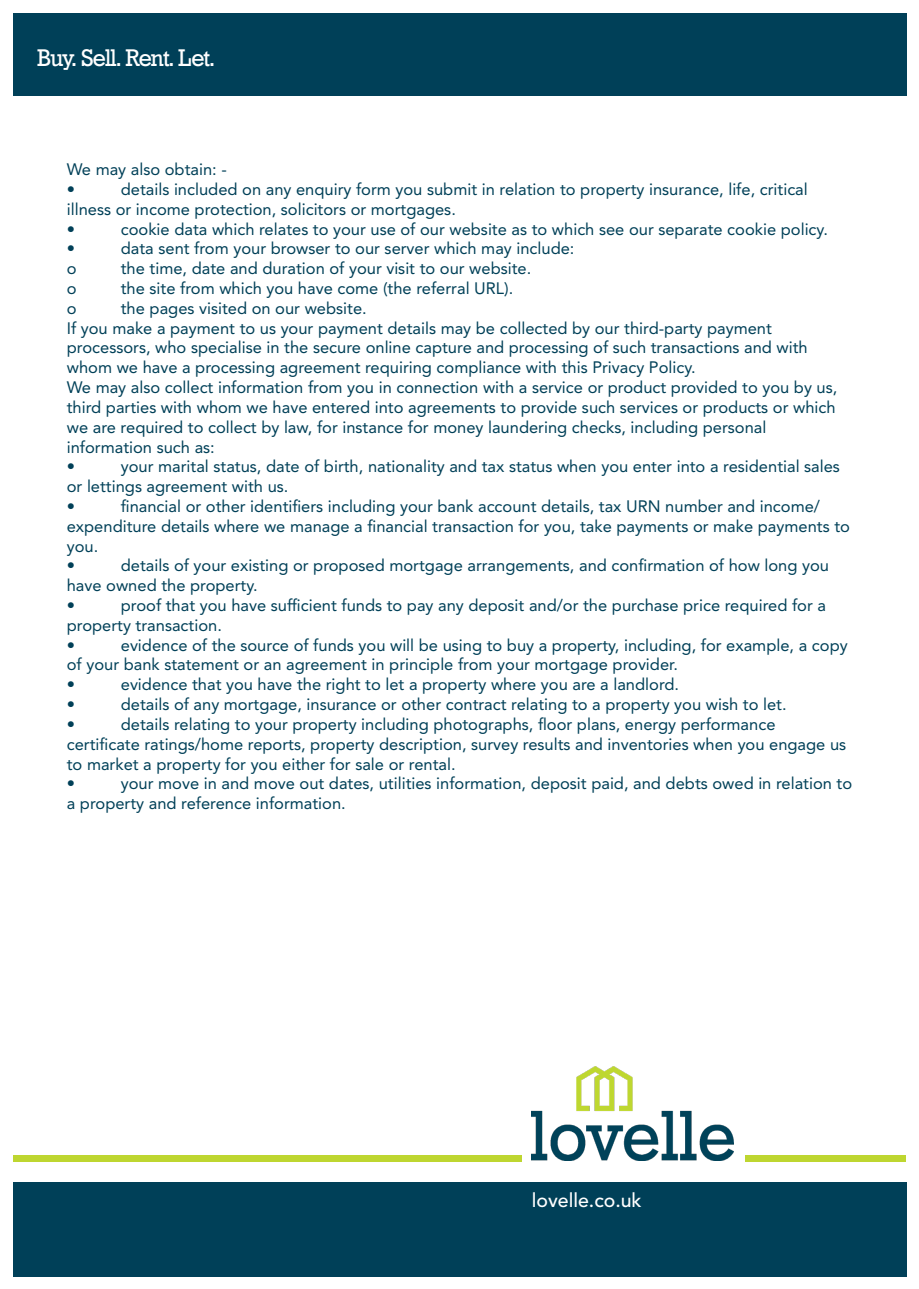
<style>
.page{position:relative;width:919px;height:1289px;background:#fff}
.page>*{position:absolute;margin:0;border:0;box-sizing:border-box;transform-origin:0 0}
.t1{font:24px "Geo Slb 712 Md BT";letter-spacing:-.04em;color:#fff}
.t2{font:500 19.5px "Avenir LT Std";color:#fff}
.t3{font:16.5px/19.8px "Avenir LT Std";color:#004058}
</style>
<div class="page">
<div style="left:13px;top:13px;width:893px;height:83px;background:#004058"></div>
<div style="left:13px;top:1181px;width:893px;height:95px;background:#004058"></div>
<img style="left:531px;top:1066px;width:202px;height:94px">
<div style="left:745px;top:1154px;width:161px;height:7px;background:#bed630"></div>
<div style="left:13px;top:1154px;width:508px;height:7px;background:#bed630"></div>
<p class="t1" style="left:37px;top:42px;width:180px">Buy. Sell. Rent. Let.</p>
<p class="t3" style="left:67px;top:160px;width:162px">We may also obtain: -</p>
<p class="t3" style="left:67px;top:179px;width:10px">•</p>
<p class="t3" style="left:67px;top:179px;width:742px;text-indent:54px">details included on any enquiry form you submit in relation to property insurance, life, critical illness or income protection, solicitors or mortgages.</p>
<p class="t3" style="left:67px;top:219px;width:10px">•</p>
<p class="t3" style="left:121px;top:219px;width:708px">cookie data which relates to your use of our website as to which see our separate cookie policy.</p>
<p class="t3" style="left:67px;top:239px;width:10px">•</p>
<p class="t3" style="left:121px;top:239px;width:455px">data sent from your browser to our server which may include:</p>
<p class="t3" style="left:67px;top:259px;width:11px">o</p>
<p class="t3" style="left:121px;top:259px;width:412px">the time, date and duration of your visit to our website.</p>
<p class="t3" style="left:67px;top:278px;width:11px">o</p>
<p class="t3" style="left:121px;top:278px;width:394px">the site from which you have come (the referral URL).</p>
<p class="t3" style="left:67px;top:298px;width:11px">o</p>
<p class="t3" style="left:121px;top:298px;width:247px">the pages visited on our website.</p>
<p class="t3" style="left:67px;top:318px;width:706px">If you make a payment to us your payment details may be collected by our third-party payment</p>
<p class="t3" style="left:67px;top:338px;width:742px">processors, who specialise in the secure online capture and processing of such transactions and with whom we have a processing agreement requiring compliance with this Privacy Policy.</p>
<p class="t3" style="left:67px;top:377px;width:772px;text-align:justify">We may also collect information from you in connection with a service or product provided to you by us, third parties with whom we have entered into agreements to provide such services or products or which we are required to collect by law, for instance for money laundering checks, including personal</p>
<p class="t3" style="left:67px;top:437px;width:149px">information such as:</p>
<p class="t3" style="left:67px;top:457px;width:10px">•</p>
<p class="t3" style="left:67px;top:457px;width:774px;text-indent:54px">your marital status, date of birth, nationality and tax status when you enter into a residential sales or lettings agreement with us.</p>
<p class="t3" style="left:67px;top:496px;width:10px">•</p>
<p class="t3" style="left:67px;top:496px;width:784px;text-indent:54px">financial or other identifiers including your bank account details, tax URN number and income/ expenditure details where we manage a financial transaction for you, take payments or make payments to you.</p>
<p class="t3" style="left:67px;top:556px;width:10px">•</p>
<p class="t3" style="left:67px;top:556px;width:763px;text-indent:54px">details of your existing or proposed mortgage arrangements, and confirmation of how long you have owned the property.</p>
<p class="t3" style="left:67px;top:595px;width:10px">•</p>
<p class="t3" style="left:67px;top:595px;width:760px;text-indent:54px">proof that you have sufficient funds to pay any deposit and/or the purchase price required for a property transaction.</p>
<p class="t3" style="left:67px;top:635px;width:10px">•</p>
<p class="t3" style="left:67px;top:635px;width:782px;text-indent:54px">evidence of the source of funds you will be using to buy a property, including, for example, a copy of your bank statement or an agreement in principle from your mortgage provider.</p>
<p class="t3" style="left:67px;top:674px;width:10px">•</p>
<p class="t3" style="left:121px;top:674px;width:560px">evidence that you have the right to let a property where you are a landlord.</p>
<p class="t3" style="left:67px;top:694px;width:10px">•</p>
<p class="t3" style="left:121px;top:694px;width:667px">details of any mortgage, insurance or other contract relating to a property you wish to let.</p>
<p class="t3" style="left:67px;top:714px;width:10px">•</p>
<p class="t3" style="left:121px;top:714px;width:656px">details relating to your property including photographs, floor plans, energy performance</p>
<p class="t3" style="left:67px;top:734px;width:781px">certificate ratings/home reports, property description, survey results and inventories when you engage us to market a property for you either for sale or rental.</p>
<p class="t3" style="left:67px;top:773px;width:10px">•</p>
<p class="t3" style="left:67px;top:773px;width:786px;text-indent:54px">your move in and move out dates, utilities information, deposit paid, and debts owed in relation to a property and reference information.</p>
<p class="t2" style="left:531px;top:1188px;width:111px">lovelle.co.uk</p>
</div>
